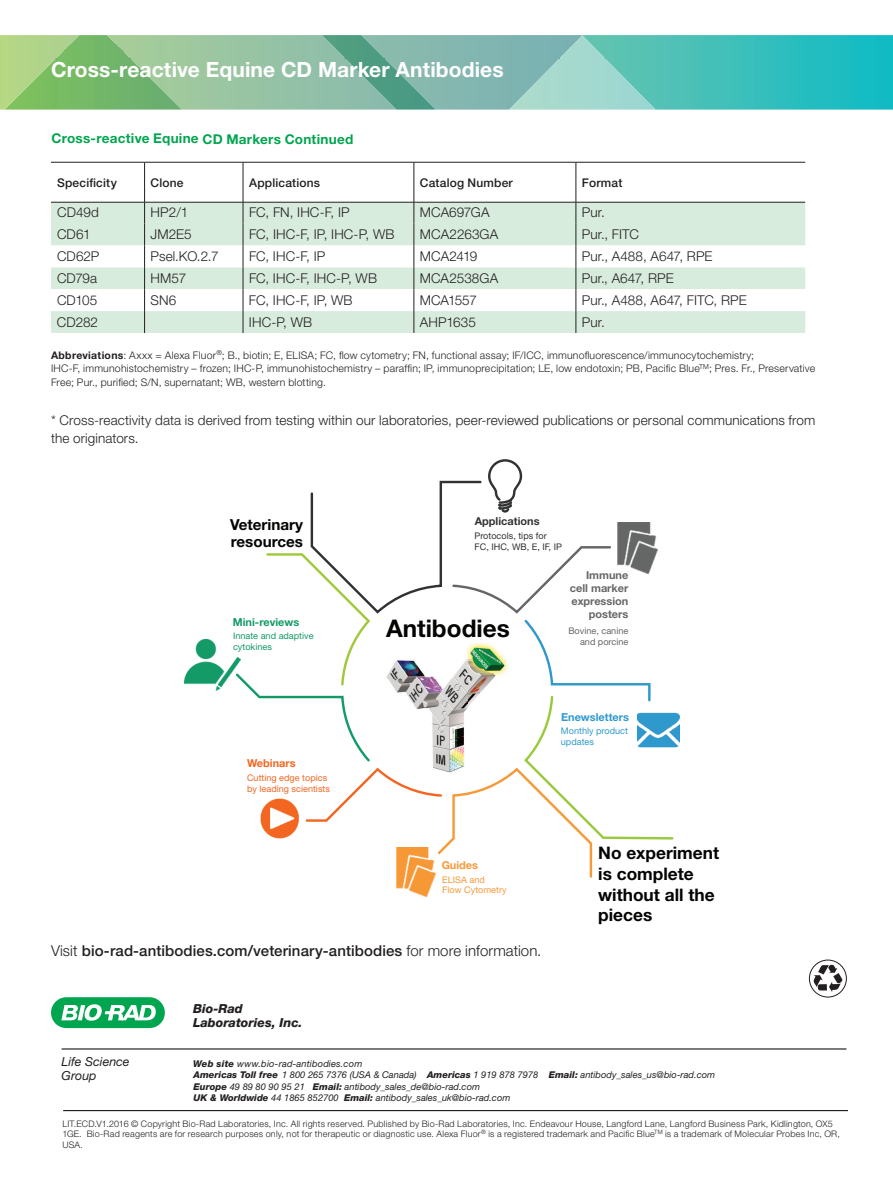
<style>
.page{position:relative;width:893px;height:1191px;background:#fff}
.page>*{position:absolute;margin:0;border:0;box-sizing:border-box;transform-origin:0 0}
.t1{font:700 24.3px "Helvetica Neue LT Std";color:#040503}
.t2{font:700 21px "Helvetica Neue LT Std";letter-spacing:.005em;color:#fff}
.t3{font:700 17.25px/20.7px "Helvetica Neue LT Std";color:#040503}
.t4{font:700 15.15px/16.4px "Helvetica Neue LT Std";color:#040503}
.t5{font:500 15px "Helvetica Neue LT Std";letter-spacing:.005em;color:#231f20}
.t6{font:300 13.5px/18px "Helvetica Neue LT Std";letter-spacing:.01em;color:#231f20}
.t7{font:700 13.5px "Helvetica Neue LT Std";letter-spacing:.015em;color:#00a54f}
.t8{font:300 13.5px "Helvetica Neue LT Std";letter-spacing:-.025em;color:#231f20}
.t9{font:300 13.5px "Helvetica Neue LT Std";letter-spacing:-.015em;color:#231f20}
.t10{font:italic 800 12.45px/14px "Helvetica Neue LT Std";color:#231f20}
.t11{font:italic 12.45px/14px "Helvetica Neue LT Std";color:#231f20}
.t12{font:500 12px "Helvetica Neue LT Std";letter-spacing:.015em;color:#231f20}
.t13{font:700 10.95px/13.2px "Helvetica Neue LT Std";color:#666;text-align:right}
.t14{font:700 10.95px "Helvetica Neue LT Std";color:#313232}
.t15{font:700 10.95px "Helvetica Neue LT Std";color:#2f99cd}
.t16{font:700 10.95px "Helvetica Neue LT Std";color:#139a67}
.t17{font:700 10.95px "Helvetica Neue LT Std";color:#f36621}
.t18{font:700 10.95px "Helvetica Neue LT Std";color:#f79937}
.t19{font:300 10.5px/13.5px "Helvetica Neue LT Std";letter-spacing:.02em;color:#231f20}
.t20{font:italic 9.3px/11.2px "Helvetica Neue LT Std";color:#231f20}
.t21{font:9.15px/10.9px "Helvetica Neue LT Std";color:#f36621}
.t22{font:9.15px/10.9px "Helvetica Neue LT Std";color:#313232}
.t23{font:9.15px/10.9px "Helvetica Neue LT Std";color:#139a67}
.t24{font:9.15px/10.9px "Helvetica Neue LT Std";color:#666;text-align:right}
.t25{font:9.15px/10.9px "Helvetica Neue LT Std";color:#2f99cd}
.t26{font:9.15px/10.9px "Helvetica Neue LT Std";color:#f79937}
.t27{font:300 9px/10.5px "Helvetica Neue LT Std";letter-spacing:.025em;color:#231f20}
.s1{font-weight:700}
.s2{font-weight:300}
.s3{font-weight:800}
</style>
<div class="page">
<svg style="left:51px;top:162px;width:754px;height:171px"></svg>
<img style="left:185px;top:639px;width:51px;height:51px">
<svg style="left:236px;top:459px;width:437px;height:418px"></svg>
<img style="left:618px;top:522px;width:40px;height:51px">
<img style="left:396px;top:847px;width:39px;height:49px">
<img style="left:637px;top:709px;width:42px;height:42px">
<img style="left:256px;top:794px;width:47px;height:49px">
<div style="left:79px;top:35px;width:28px;height:75px;background:#75b967"></div>
<svg style="left:107px;top:35px;width:786px;height:75px;background:#6ebfae"></svg>
<svg style="left:0;top:35px;width:79px;height:75px;background:#98c977"></svg>
<hr style="left:62px;top:1048px;width:784px;height:1px;background:#231f20">
<hr style="left:63px;top:1110px;width:785px;height:1px;background:#231f20">
<svg style="left:813px;top:964px;width:30px;height:28px"></svg>
<div style="left:809px;top:959px;width:38px;height:38px;border:1px solid #231f20;border-radius:50%"></div>
<div style="left:51px;top:997px;width:114px;height:31px;background:#00a54f;border-radius:15px"></div>
<svg style="left:61px;top:1004px;width:95px;height:17px"></svg>
<h2 class="t2" style="left:51px;top:56px;width:454px">Cross-reactive Equine CD Marker Antibodies</h2>
<p class="t7" style="left:52px;top:130px;width:303px">Cross-reactive Equine CD Markers Continued</p>
<p class="t12" style="left:57px;top:175px;width:61px">Specificity</p>
<p class="t12" style="left:151px;top:175px;width:34px">Clone</p>
<p class="t12" style="left:249px;top:175px;width:73px">Applications</p>
<p class="t12" style="left:420px;top:175px;width:94px">Catalog Number</p>
<p class="t12" style="left:582px;top:175px;width:42px">Format</p>
<p class="t6" style="left:57px;top:203px;width:43px">CD49d</p>
<p class="t6" style="left:151px;top:203px;width:39px">HP2/1</p>
<p class="t6" style="left:249px;top:203px;width:102px">FC, FN, IHC-F, IP</p>
<p class="t6" style="left:420px;top:203px;width:71px">MCA697GA</p>
<p class="t6" style="left:582px;top:203px;width:24px">Pur.</p>
<p class="t6" style="left:57px;top:225px;width:35px">CD61</p>
<p class="t6" style="left:151px;top:225px;width:42px">JM2E5</p>
<p class="t6" style="left:249px;top:225px;width:147px">FC, IHC-F, IP, IHC-P, WB</p>
<p class="t6" style="left:420px;top:225px;width:80px">MCA2263GA</p>
<p class="t6" style="left:582px;top:225px;width:58px">Pur., FITC</p>
<p class="t6" style="left:57px;top:247px;width:44px">CD62P</p>
<p class="t6" style="left:151px;top:247px;width:69px">Psel.KO.2.7</p>
<p class="t6" style="left:249px;top:247px;width:78px">FC, IHC-F, IP</p>
<p class="t8" style="left:420px;top:248px;width:59px">MCA2419</p>
<p class="t6" style="left:582px;top:247px;width:132px">Pur., A488, A647, RPE</p>
<p class="t6" style="left:57px;top:269px;width:42px">CD79a</p>
<p class="t6" style="left:151px;top:269px;width:37px">HM57</p>
<p class="t6" style="left:249px;top:269px;width:130px">FC, IHC-F, IHC-P, WB</p>
<p class="t6" style="left:420px;top:269px;width:80px">MCA2538GA</p>
<p class="t6" style="left:582px;top:269px;width:93px">Pur., A647, RPE</p>
<p class="t6" style="left:57px;top:291px;width:42px">CD105</p>
<p class="t6" style="left:151px;top:291px;width:27px">SN6</p>
<p class="t6" style="left:249px;top:291px;width:105px">FC, IHC-F, IP, WB</p>
<p class="t9" style="left:420px;top:292px;width:59px">MCA1557</p>
<p class="t6" style="left:582px;top:291px;width:166px">Pur., A488, A647, FITC, RPE</p>
<p class="t6" style="left:57px;top:313px;width:43px">CD282</p>
<p class="t6" style="left:249px;top:313px;width:65px">IHC-P, WB</p>
<p class="t6" style="left:420px;top:313px;width:58px">AHP1635</p>
<p class="t6" style="left:582px;top:313px;width:24px">Pur.</p>
<p class="t19" style="left:51px;top:348px;width:766px"><span class="s1">Abbreviations</span>: Axxx = Alexa Fluor<sup>®</sup>; B., biotin; E, ELISA; FC, flow cytometry; FN, functional assay; IF/ICC, immunofluorescence/immunocytochemistry;<br>IHC-F, immunohistochemistry – frozen; IHC-P, immunohistochemistry – paraffin; IP, immunoprecipitation; LE, low endotoxin; PB, Pacific Blue<sup>TM</sup>; Pres. Fr., Preservative<br>Free; Pur., purified; S/N, supernatant; WB, western blotting.</p>
<p class="t6" style="left:51px;top:411px;width:766px">* Cross-reactivity data is derived from testing within our laboratories, peer-reviewed publications or personal communications from the originators.</p>
<p class="t4" style="left:230px;top:516px;width:74px">Veterinary resources</p>
<p class="t14" style="left:475px;top:515px;width:66px">Applications</p>
<p class="t22" style="left:474px;top:530px;width:89px">Protocols, tips for<br>FC, IHC, WB, E, IF, IP</p>
<p class="t16" style="left:233px;top:615px;width:68px">Mini-reviews</p>
<p class="t23" style="left:233px;top:629px;width:82px">Innate and adaptive cytokines</p>
<h1 class="t1" style="left:386px;top:613px;width:125px">Antibodies</h1>
<p class="t13" style="left:570px;top:568px;width:60px">Immune cell marker expression posters</p>
<p class="t24" style="left:568px;top:625px;width:61px">Bovine, canine and porcine</p>
<p class="t17" style="left:247px;top:756px;width:50px">Webinars</p>
<p class="t21" style="left:247px;top:772px;width:84px">Cutting edge topics by leading scientists</p>
<p class="t18" style="left:442px;top:858px;width:38px">Guides</p>
<p class="t26" style="left:442px;top:873px;width:66px">ELISA and<br>Flow Cytometry</p>
<p class="t5" style="left:51px;top:941px;width:492px"><span class="s2">Visit</span> bio-rad-antibodies.com/veterinary-antibodies <span class="s2">for more information.</span></p>
<p class="t10" style="left:193px;top:1001px;width:111px">Bio-Rad<br>Laboratories, Inc.</p>
<p class="t15" style="left:561px;top:710px;width:69px">Enewsletters</p>
<p class="t25" style="left:561px;top:725px;width:69px">Monthly product updates</p>
<p class="t3" style="left:598px;top:842px;width:122px">No experiment is complete without all the pieces</p>
<p class="t11" style="left:62px;top:1054px;width:70px">Life Science<br>Group</p>
<p class="t20" style="left:193px;top:1057px;width:171px"><span class="s3">Web site</span> www.bio-rad-antibodies.com</p>
<p class="t20" style="left:194px;top:1069px;width:523px"><span class="s3">Americas Toll free</span> 1 800 265 7376 (USA &amp; Canada) <span class="s3">Americas</span> 1 919 878 7978 <span class="s3">Email:</span> antibody_sales_us@bio-rad.com<br><span class="s3">Europe</span> 49 89 80 90 95 21 <span class="s3">Email:</span> antibody_sales_de@bio-rad.com<br><span class="s3">UK &amp; Worldwide</span> 44 1865 852700 <span class="s3">Email:</span> antibody_sales_uk@bio-rad.com</p>
<p class="t27" style="left:62px;top:1118px;width:779px">LIT.ECD.V1.2016 © Copyright Bio-Rad Laboratories, Inc. All rights reserved. Published by Bio-Rad Laboratories, Inc. Endeavour House, Langford Lane, Langford Business Park, Kidlington, OX5<br>1GE. Bio-Rad reagents are for research purposes only, not for therapeutic or diagnostic use. Alexa Fluor<sup>®</sup> is a registered trademark and Pacific Blue<sup>TM</sup> is a trademark of Molecular Probes Inc, OR,<br>USA.</p>
</div>
